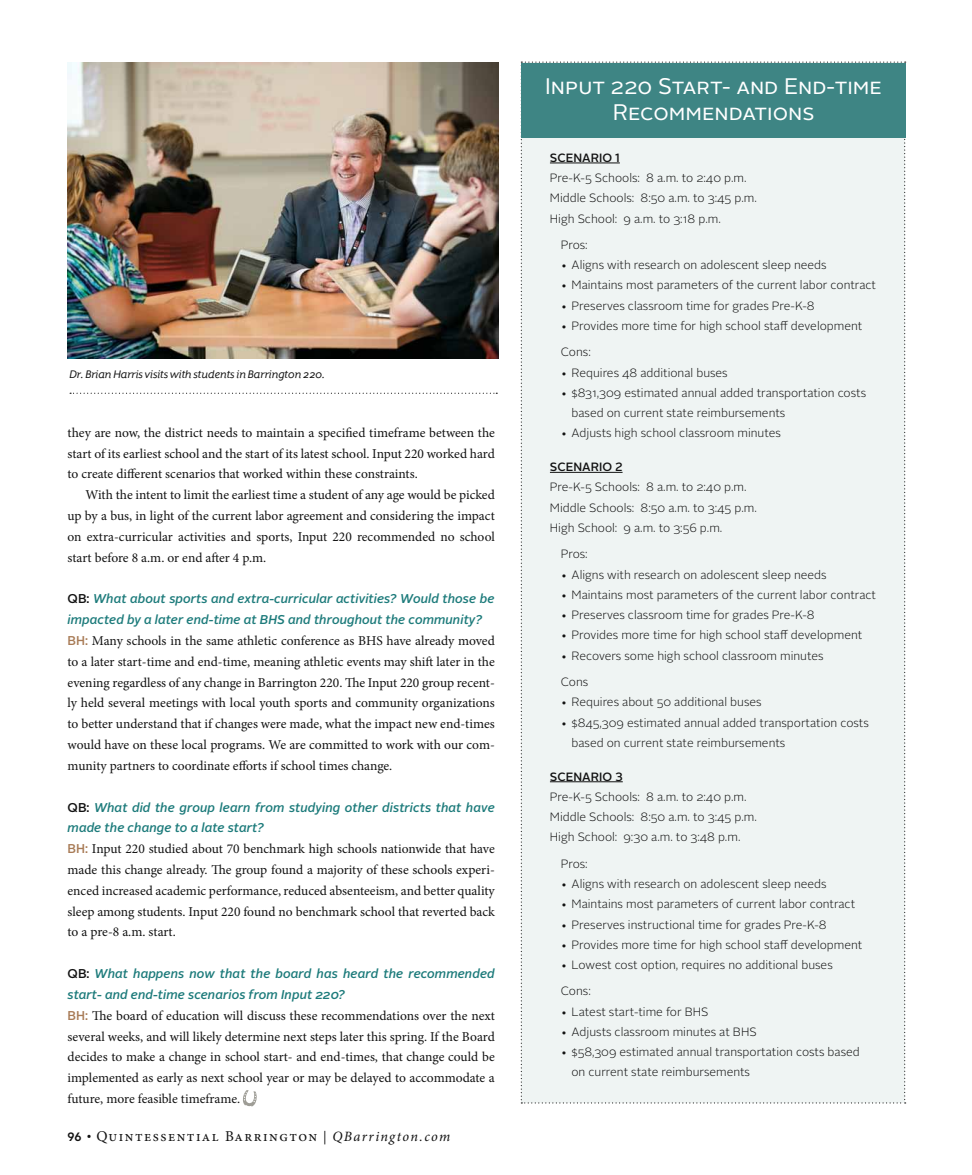
<style>
.page{position:relative;width:972px;height:1175px;background:#fff}
.page>*{position:absolute;margin:0;border:0;box-sizing:border-box;transform-origin:0 0}
.t1{font:22.5px/25.5px "Alright Sans";color:#fff;text-align:center}
.t2{font:15px "Minion Pro";letter-spacing:.1em;color:#121212}
.t3{font:13.5px/20.9px "Minion Pro";letter-spacing:-.005em;color:#121212;text-align:justify}
.t4{font:italic 500 12.75px/20.9px "Alright Sans";color:#1d7b7b}
.t5{font:12.75px "Mr Eaves XL San Alt RI";color:#121212}
.t6{font:300 12px/20.2px "Alright Sans";color:#121212}
.t7{font:500 12px "Alright Sans";color:#121212}
.s1{font-style:normal;color:#121212}
.s2{font-family:"Alright Sans";font-weight:500;font-size:12.75px;color:#a87b56}
.s3{font-family:"Avenir LT Std";font-weight:800;font-size:12px}
.s4{font-size:12px}
.s5{font-size:13.5px}
.s6{font-style:italic;font-size:14.25px}
</style>
<div class="page">
<svg style="left:243px;top:1090px;width:14px;height:16px"></svg>
<img style="left:68px;top:62px;width:431px;height:296px">
<div style="left:521px;top:62px;width:385px;height:1041px;background:#eff4f3"></div>
<svg style="left:70px;top:393px;width:427px;height:1px"></svg>
<hr style="left:550px;top:163px;width:70px;height:1px;background:#121212">
<hr style="left:550px;top:472px;width:73px;height:1px;background:#121212">
<hr style="left:550px;top:781px;width:73px;height:1px;background:#121212">
<div style="left:521px;top:63px;width:384px;height:74px;background:#3e8584"></div>
<p class="t5" style="left:70px;top:367px;width:257px">Dr. Brian Harris visits with students in Barrington 220.</p>
<p class="t3" style="left:68px;top:422px;width:429px">they are now, the district needs to maintain a specified timeframe between the start of its earliest school and the start of its latest school. Input 220 worked hard to create different scenarios that worked within these constraints.</p>
<p class="t3" style="left:68px;top:484px;width:429px;text-indent:18px">With the intent to limit the earliest time a student of any age would be picked up by a bus, in light of the current labor agreement and considering the impact on extra-curricular activities and sports, Input 220 recommended no school start before 8 a.m. or end after 4 p.m.</p>
<p class="t4" style="left:68px;top:588px;width:429px"><span class="s1">QB:</span> What about sports and extra-curricular activities? Would those be impacted by a later end-time at BHS and throughout the community?</p>
<p class="t3" style="left:68px;top:630px;width:429px"><span class="s2">BH:</span> Many schools in the same athletic conference as BHS have already moved to a later start-time and end-time, meaning athletic events may shift later in the evening regardless of any change in Barrington 220. The Input 220 group recent&shy;ly held several meetings with local youth sports and community organizations to better understand that if changes were made, what the impact new end-times would have on these local programs. We are committed to work with our com&shy;munity partners to coordinate efforts if school times change.</p>
<p class="t4" style="left:68px;top:796px;width:429px"><span class="s1">QB:</span> What did the group learn from studying other districts that have made the change to a late start?</p>
<p class="t3" style="left:68px;top:838px;width:429px"><span class="s2">BH:</span> Input 220 studied about 70 benchmark high schools nationwide that have made this change already. The group found a majority of these schools experi&shy;enced increased academic performance, reduced absenteeism, and better quality sleep among students. Input 220 found no benchmark school that reverted back to a pre-8 a.m. start.</p>
<p class="t4" style="left:68px;top:963px;width:429px"><span class="s1">QB:</span> What happens now that the board has heard the recommended start- and end-time scenarios from Input 220?</p>
<p class="t3" style="left:68px;top:1005px;width:429px"><span class="s2">BH:</span> The board of education will discuss these recommendations over the next several weeks, and will likely determine next steps later this spring. If the Board decides to make a change in school start- and end-times, that change could be implemented as early as next school year or may be delayed to accommodate a future, more feasible timeframe.</p>
<p class="t2" style="left:68px;top:1125px;width:384px"><span class="s3">96</span> <span class="s4">•</span> Quintessential Barrington <span class="s5">|</span> <span class="s6">QBarrington.com</span></p>
<h1 class="t1" style="left:545px;top:74px;width:338px">Input 220 Start- and End-time<br>Recommendations</h1>
<p class="t7" style="left:550px;top:149px;width:71px">SCENARIO 1</p>
<p class="t6" style="left:550px;top:168px;width:208px">Pre-K-5 Schools: 8 a.m. to 2:40 p.m.<br>Middle Schools: 8:50 a.m. to 3:45 p.m.<br>High School: 9 a.m. to 3:18 p.m.</p>
<p class="t6" style="left:561px;top:235px;width:29px">Pros:</p>
<p class="t6" style="left:561px;top:255px;width:267px">• Aligns with research on adolescent sleep needs</p>
<p class="t6" style="left:561px;top:275px;width:317px">• Maintains most parameters of the current labor contract</p>
<p class="t6" style="left:561px;top:295px;width:256px">• Preserves classroom time for grades Pre-K-8</p>
<p class="t6" style="left:561px;top:313px;width:303px;line-height:26.2px">• Provides more time for high school staff development<br>Cons:</p>
<p class="t6" style="left:561px;top:362px;width:169px">• Requires 48 additional buses</p>
<p class="t6" style="left:572px;top:383px;width:296px;text-indent:-11px">• $831,309 estimated annual added transportation costs based on current state reimbursements</p>
<p class="t6" style="left:561px;top:423px;width:222px">• Adjusts high school classroom minutes</p>
<p class="t7" style="left:550px;top:458px;width:74px">SCENARIO 2</p>
<p class="t6" style="left:550px;top:477px;width:208px">Pre-K-5 Schools: 8 a.m. to 2:40 p.m.<br>Middle Schools: 8:50 a.m. to 3:45 p.m.<br>High School: 9 a.m. to 3:56 p.m.</p>
<p class="t6" style="left:561px;top:544px;width:29px">Pros:</p>
<p class="t6" style="left:561px;top:564px;width:267px">• Aligns with research on adolescent sleep needs</p>
<p class="t6" style="left:561px;top:584px;width:317px">• Maintains most parameters of the current labor contract</p>
<p class="t6" style="left:561px;top:605px;width:256px">• Preserves classroom time for grades Pre-K-8</p>
<p class="t6" style="left:561px;top:625px;width:303px">• Provides more time for high school staff development</p>
<p class="t6" style="left:561px;top:642px;width:264px;line-height:26.2px">• Recovers some high school classroom minutes<br>Cons</p>
<p class="t6" style="left:561px;top:692px;width:202px">• Requires about 50 additional buses</p>
<p class="t6" style="left:572px;top:712px;width:299px;text-indent:-11px">• $845,309 estimated annual added transportation costs based on current state reimbursements</p>
<p class="t7" style="left:550px;top:768px;width:74px">SCENARIO 3</p>
<p class="t6" style="left:550px;top:786px;width:208px">Pre-K-5 Schools: 8 a.m. to 2:40 p.m.<br>Middle Schools: 8:50 a.m. to 3:45 p.m.<br>High School: 9:30 a.m. to 3:48 p.m.</p>
<p class="t6" style="left:561px;top:853px;width:29px">Pros:</p>
<p class="t6" style="left:561px;top:874px;width:267px">• Aligns with research on adolescent sleep needs</p>
<p class="t6" style="left:561px;top:894px;width:296px">• Maintains most parameters of current labor contract</p>
<p class="t6" style="left:561px;top:914px;width:267px">• Preserves instructional time for grades Pre-K-8</p>
<p class="t6" style="left:561px;top:934px;width:303px">• Provides more time for high school staff development</p>
<p class="t6" style="left:561px;top:952px;width:274px;line-height:26.2px">• Lowest cost option, requires no additional buses<br>Cons:</p>
<p class="t6" style="left:561px;top:1001px;width:149px">• Latest start-time for BHS</p>
<p class="t6" style="left:561px;top:1021px;width:197px">• Adjusts classroom minutes at BHS</p>
<p class="t6" style="left:572px;top:1042px;width:290px;text-indent:-11px">• $58,309 estimated annual transportation costs based on current state reimbursements</p>
</div>
